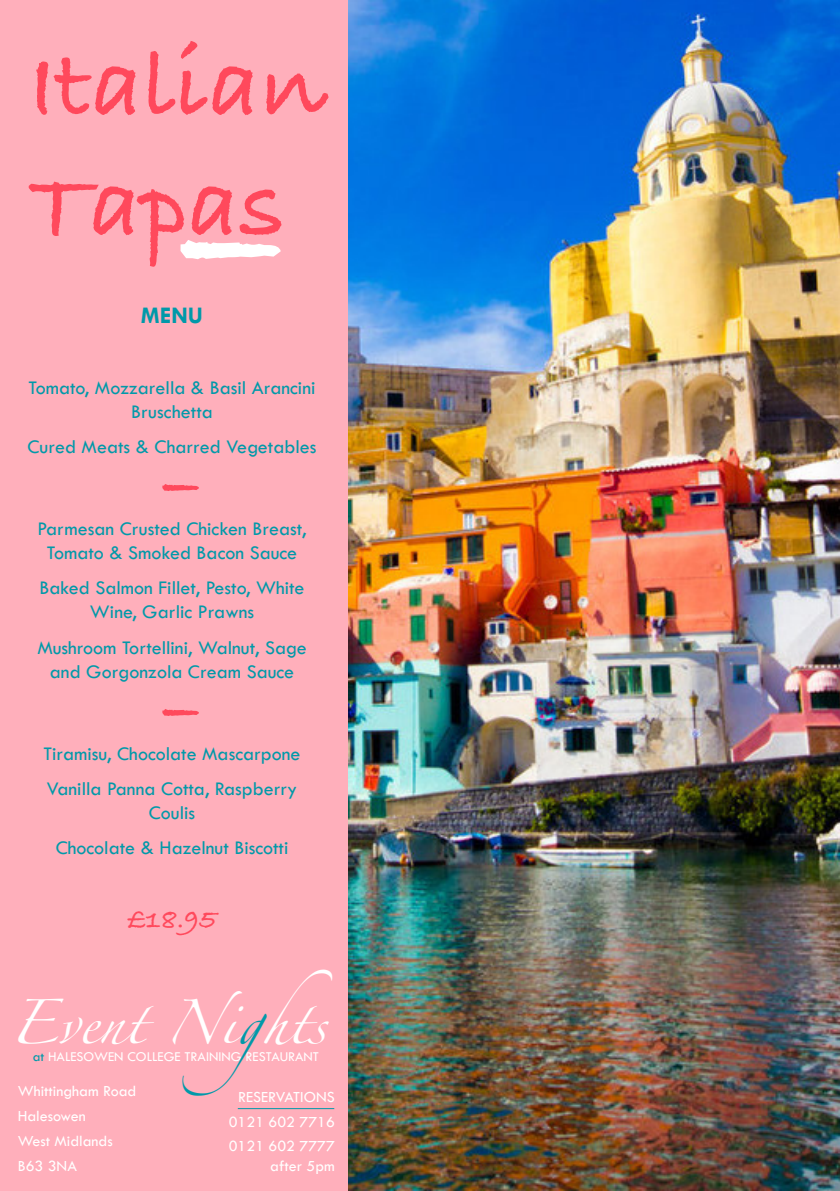
<style>
.page{position:relative;width:840px;height:1191px;background:#fff}
.page>*{position:absolute;margin:0;border:0;box-sizing:border-box;transform-origin:0 0}
.t1{font:700 328px "Bradley Hand ITCTT";color:#fff}
.t2{font:700 120px "Bradley Hand ITCTT";color:#ff495c}
.t3{font:700 100px "Bradley Hand ITCTT";color:#ff495c}
.t4{font:40px "Zapfino";color:#fff}
.t5{font:700 28px "Bradley Hand ITCTT";color:#ff495c}
.t6{font:700 24px "Tw Cen";color:#0099a9}
.t7{font:20px/24px "Tw Cen";color:#0099a9;text-align:center}
.t8{font:16px/19.2px "Tw Cen";color:#fff;text-align:right}
.t9{font:14px "Tw Cen";color:#fff}
.s1{color:#0099a9}
</style>
<div class="page">
<div style="left:0;top:0;width:356px;height:1191px;background:#ffafbb"></div>
<hr style="left:238px;top:1108px;width:96px;height:1px;background:#0099a9">
<img style="left:348px;top:0;width:491px;height:1191px">
<p class="t3" style="left:28px;top:9px;width:300px">Italian</p>
<p class="t3" style="left:28px;top:129px;width:258px">Tapas</p>
<p class="t1" style="left:172px;top:-23px;width:119px">-</p>
<p class="t6" style="left:141px;top:301px;width:64px">MENU</p>
<p class="t7" style="left:29px;top:375px;width:288px">Tomato, Mozzarella &amp; Basil Arancini<br>Bruschetta</p>
<p class="t7" style="left:27px;top:434px;width:290px">Cured Meats &amp; Charred Vegetables</p>
<p class="t2" style="left:159px;top:388px;width:44px">-</p>
<p class="t7" style="left:37px;top:516px;width:270px">Parmesan Crusted Chicken Breast,<br>Tomato &amp; Smoked Bacon Sauce</p>
<p class="t7" style="left:39px;top:576px;width:266px">Baked Salmon Fillet, Pesto, White<br>Wine, Garlic Prawns</p>
<p class="t7" style="left:37px;top:635px;width:271px">Mushroom Tortellini, Walnut, Sage and Gorgonzola Cream Sauce</p>
<p class="t2" style="left:159px;top:612px;width:44px">-</p>
<p class="t7" style="left:43px;top:741px;width:258px">Tiramisu, Chocolate Mascarpone</p>
<p class="t7" style="left:47px;top:776px;width:252px">Vanilla Panna Cotta, Raspberry<br>Coulis</p>
<p class="t7" style="left:56px;top:836px;width:234px">Chocolate &amp; Hazelnut Biscotti</p>
<p class="t5" style="left:127px;top:897px;width:91px">£18.95</p>
<p class="t4" style="left:9px;top:1006px;width:324px">Event Ni<span class="s1">g</span>hts</p>
<p class="t9" style="left:33px;top:1048px;width:288px"><span class="s1">at</span> HALESOWEN COLLEGE TRAINING RESTAURANT</p>
<p class="t8" style="left:238px;top:1087px;width:98px">RESERVATIONS</p>
<p class="t8" style="left:229px;top:1111px;width:107px">0121 602 7716</p>
<p class="t8" style="left:229px;top:1136px;width:107px">0121 602 7777 after 5pm</p>
<p class="t8" style="left:18px;top:1081px;width:120px">Whittingham Road</p>
<p class="t8" style="left:18px;top:1106px;width:70px">Halesowen</p>
<p class="t8" style="left:18px;top:1131px;width:96px">West Midlands</p>
<p class="t8" style="left:18px;top:1155px;width:61px">B63 3NA</p>
</div>
